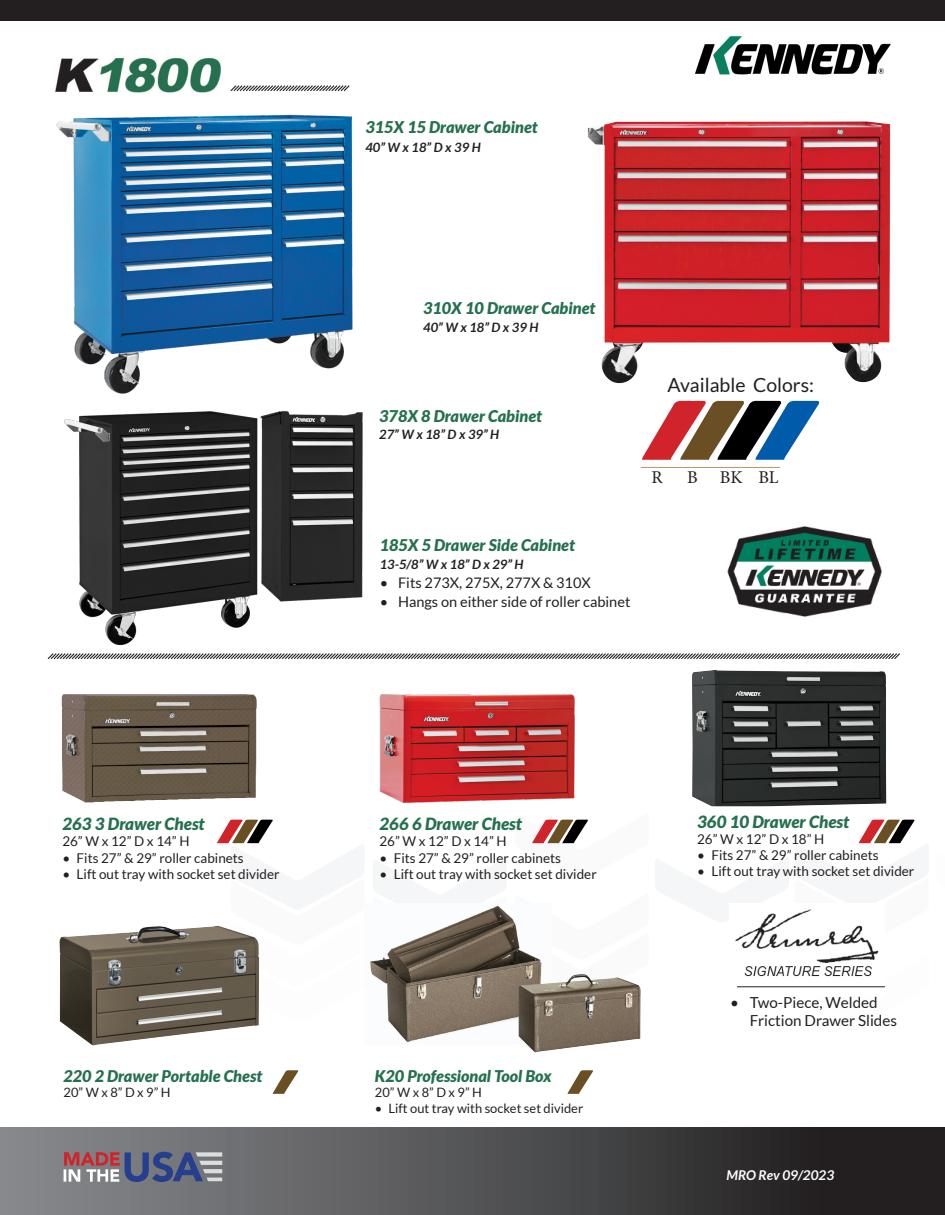
<style>
.page{position:relative;width:945px;height:1215px;background:#fff}
.page>*{position:absolute;margin:0;border:0;box-sizing:border-box;transform-origin:0 0}
.t1{font:19.35px "Lato";color:#231f20}
.t2{font:18px "Minion Pro";color:#231f20}
.t3{font:italic 900 16.8px "Lato";color:#25704f}
.t4{font:italic 900 16.2px "Lato";color:#25704f}
.t5{font:15.15px "Lato";color:#231f20}
.t6{font:14.55px "Lato";color:#231f20}
.t7{font:13.5px "Lato";color:#231f20}
.t8{font:italic 700 13.5px "Lato";color:#fff}
.t9{font:italic 700 12.9px "Lato";color:#231f20}
.t10{font:12.9px "Lato";color:#231f20}
</style>
<div class="page">
<div style="left:0;top:1127px;width:945px;height:88px;background:linear-gradient(to right,#8a8d91,#1a1617)"></div>
<div style="left:0;top:0;width:945px;height:20px;background:#231f20"></div>
<img style="left:696px;top:37px;width:195px;height:37px">
<svg style="left:64px;top:1152px;width:158px;height:30px;background:#7c7489"></svg>
<img style="left:727px;top:526px;width:155px;height:91px">
<svg style="left:230px;top:85px;width:120px;height:7px"></svg>
<img style="left:735px;top:913px;width:150px;height:75px">
<img style="left:370px;top:905px;width:172px;height:137px">
<img style="left:55px;top:58px;width:166px;height:35px">
<svg style="left:47px;top:653px;width:853px;height:6px;background:#9a9899"></svg>
<img style="left:56px;top:114px;width:297px;height:280px">
<img style="left:64px;top:411px;width:194px;height:235px">
<img style="left:59px;top:926px;width:200px;height:119px">
<img style="left:61px;top:694px;width:196px;height:109px">
<img style="left:692px;top:670px;width:194px;height:136px">
<img style="left:588px;top:122px;width:302px;height:261px">
<img style="left:519px;top:974px;width:122px;height:78px">
<hr style="left:737px;top:986px;width:148px;height:1px;background:#231f20">
<img style="left:379px;top:694px;width:196px;height:109px">
<img style="left:260px;top:411px;width:103px;height:191px">
<svg style="left:217px;top:820px;width:56px;height:203px"></svg>
<svg style="left:532px;top:819px;width:56px;height:25px"></svg>
<svg style="left:795px;top:820px;width:120px;height:125px"></svg>
<svg style="left:273px;top:1070px;width:26px;height:24px"></svg>
<svg style="left:568px;top:1070px;width:25px;height:24px"></svg>
<hr style="left:641px;top:467px;width:139px;height:1px;background:#be955b">
<svg style="left:642px;top:401px;width:178px;height:59px"></svg>
<p class="t3" style="left:62px;top:814px;width:144px">263 3 Drawer Chest</p>
<p class="t7" style="left:62px;top:834px;width:129px">26” W x 12” D x 14” H</p>
<p class="t7" style="left:62px;top:850px;width:183px">• Fits 27” &amp; 29” roller cabinets</p>
<p class="t7" style="left:62px;top:866px;width:219px">• Lift out tray with socket set divider</p>
<p class="t4" style="left:64px;top:1066px;width:200px">220 2 Drawer Portable Chest</p>
<p class="t10" style="left:64px;top:1085px;width:109px">20” W x 8” D x 9” H</p>
<p class="t4" style="left:365px;top:118px;width:174px">315X 15 Drawer Cabinet</p>
<p class="t9" style="left:365px;top:140px;width:117px">40” W x 18” D x 39 H</p>
<p class="t4" style="left:423px;top:299px;width:174px">310X 10 Drawer Cabinet</p>
<p class="t9" style="left:423px;top:320px;width:117px">40” W x 18” D x 39 H</p>
<p class="t4" style="left:379px;top:407px;width:164px">378X 8 Drawer Cabinet</p>
<p class="t9" style="left:379px;top:427px;width:121px">27” W x 18” D x 39” H</p>
<p class="t1" style="left:668px;top:374px;width:148px">Available Colors:</p>
<p class="t2" style="left:652px;top:465px;width:13px">R</p>
<p class="t2" style="left:687px;top:465px;width:12px">B</p>
<p class="t2" style="left:720px;top:465px;width:24px">BK</p>
<p class="t2" style="left:758px;top:465px;width:22px">BL</p>
<p class="t4" style="left:380px;top:536px;width:197px">185X 5 Drawer Side Cabinet</p>
<p class="t9" style="left:380px;top:556px;width:145px">13-5/8” W x 18” D x 29” H</p>
<p class="t6" style="left:380px;top:575px;width:213px">• Fits 273X, 275X, 277X &amp; 310X</p>
<p class="t6" style="left:380px;top:594px;width:252px">• Hangs on either side of roller cabinet</p>
<p class="t3" style="left:380px;top:814px;width:144px">266 6 Drawer Chest</p>
<p class="t7" style="left:380px;top:834px;width:129px">26” W x 12” D x 14” H</p>
<p class="t7" style="left:380px;top:850px;width:183px">• Fits 27” &amp; 29” roller cabinets</p>
<p class="t7" style="left:380px;top:866px;width:219px">• Lift out tray with socket set divider</p>
<p class="t4" style="left:375px;top:1066px;width:178px">K20 Professional Tool Box</p>
<p class="t10" style="left:375px;top:1085px;width:109px">20” W x 8” D x 9” H</p>
<p class="t10" style="left:375px;top:1101px;width:210px">• Lift out tray with socket set divider</p>
<p class="t3" style="left:697px;top:812px;width:154px">360 10 Drawer Chest</p>
<p class="t7" style="left:697px;top:832px;width:129px">26” W x 12” D x 18” H</p>
<p class="t7" style="left:697px;top:848px;width:183px">• Fits 27” &amp; 29” roller cabinets</p>
<p class="t7" style="left:697px;top:864px;width:219px">• Lift out tray with socket set divider</p>
<p class="t5" style="left:730px;top:994px;width:149px">• Two-Piece, Welded</p>
<p class="t5" style="left:750px;top:1012px;width:149px">Friction Drawer Slides</p>
<p class="t8" style="left:727px;top:1167px;width:109px">MRO Rev 09/2023</p>
</div>
